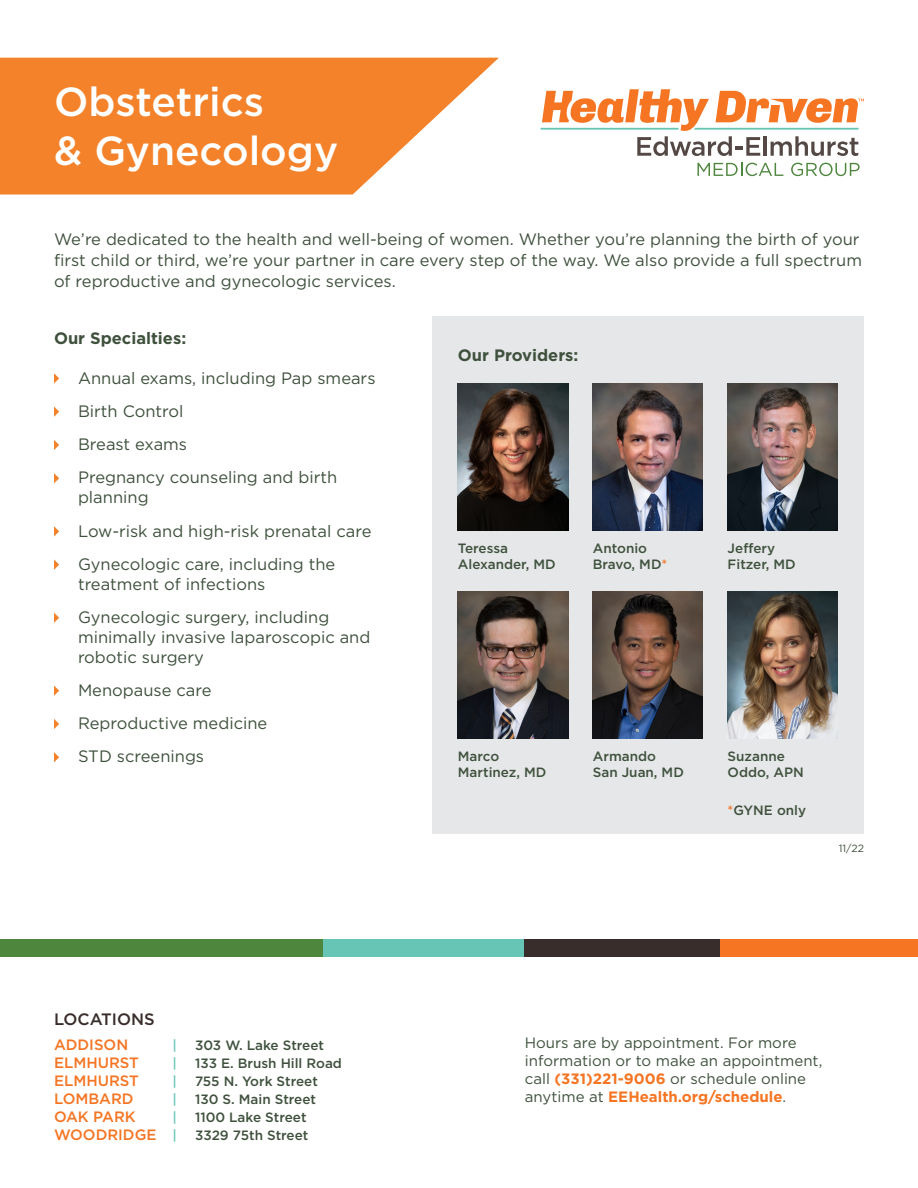
<style>
.page{position:relative;width:918px;height:1188px;background:#fff}
.page>*{position:absolute;margin:0;border:0;box-sizing:border-box;transform-origin:0 0}
.t1{font:500 40.5px/48.6px "Gotham";color:#fff}
.t2{font:16.5px/19.8px "Gotham";color:#3f513d}
.t3{font:700 16.5px "Gotham";color:#3f513d}
.t4{font:500 16.5px "Gotham";color:#382d2b}
.t5{font:700 15px/18px "Gotham";color:#f57523}
.t6{font:15px "Gotham";color:#3f513d}
.t7{font:500 15px "Gotham";color:#f57523}
.t8{font:500 13.5px/16.2px "Gotham";color:#3f513d}
.t9{font:500 13.5px "Gotham";color:#66c5b4}
.t10{font:10.5px "Gotham";color:#3f513d}
.s1{font-size:13.5px;color:#66c5b4}
.s2{color:#f57523}
.s3{font-weight:400;color:#3f513d}
</style>
<div class="page">
<div style="left:432px;top:316px;width:432px;height:518px;background:#e6e7e9"></div>
<svg style="left:0;top:58px;width:499px;height:137px;background:#f5944a"></svg>
<svg style="left:54px;top:373px;width:5px;height:11px"></svg>
<svg style="left:54px;top:407px;width:5px;height:10px"></svg>
<svg style="left:54px;top:440px;width:5px;height:10px"></svg>
<svg style="left:54px;top:473px;width:5px;height:10px"></svg>
<svg style="left:54px;top:526px;width:5px;height:11px"></svg>
<svg style="left:54px;top:560px;width:5px;height:10px"></svg>
<svg style="left:54px;top:613px;width:5px;height:10px"></svg>
<svg style="left:54px;top:686px;width:5px;height:10px"></svg>
<svg style="left:54px;top:719px;width:5px;height:10px"></svg>
<svg style="left:54px;top:752px;width:5px;height:10px"></svg>
<img style="left:458px;top:383px;width:110px;height:147px">
<img style="left:458px;top:591px;width:110px;height:147px">
<img style="left:593px;top:591px;width:110px;height:147px">
<img style="left:728px;top:591px;width:110px;height:147px">
<img style="left:593px;top:383px;width:110px;height:147px">
<img style="left:728px;top:383px;width:110px;height:147px">
<div style="left:0;top:939px;width:323px;height:17px;background:#4e863d"></div>
<div style="left:323px;top:939px;width:202px;height:17px;background:#66c5b4"></div>
<div style="left:525px;top:939px;width:195px;height:17px;background:#382d2b"></div>
<div style="left:720px;top:939px;width:198px;height:17px;background:#f57523"></div>
<hr style="left:541px;top:128px;width:138px;height:2px;background:#66c5b4">
<svg style="left:542px;top:89px;width:322px;height:67px"></svg>
<svg style="left:697px;top:163px;width:86px;height:13px"></svg>
<svg style="left:791px;top:163px;width:69px;height:13px"></svg>
<p class="t1" style="left:54px;top:77px;width:286px">Obstetrics<br>&amp; Gynecology</p>
<p class="t2" style="left:54px;top:228px;width:810px;line-height:21px">We’re dedicated to the health and well-being of women. Whether you’re planning the birth of your first child or third, we’re your partner in care every step of the way. We also provide a full spectrum of reproductive and gynecologic services.</p>
<p class="t3" style="left:54px;top:329px;width:134px">Our Specialties:</p>
<p class="t2" style="left:78px;top:367px;width:299px">Annual exams, including Pap smears</p>
<p class="t2" style="left:78px;top:401px;width:107px">Birth Control</p>
<p class="t2" style="left:78px;top:434px;width:111px">Breast exams</p>
<p class="t2" style="left:78px;top:467px;width:261px">Pregnancy counseling and birth planning</p>
<p class="t2" style="left:78px;top:520px;width:295px">Low-risk and high-risk prenatal care</p>
<p class="t2" style="left:78px;top:554px;width:259px">Gynecologic care, including the treatment of infections</p>
<p class="t2" style="left:78px;top:607px;width:294px">Gynecologic surgery, including minimally invasive laparoscopic and robotic surgery</p>
<p class="t2" style="left:78px;top:680px;width:135px">Menopause care</p>
<p class="t2" style="left:78px;top:713px;width:191px">Reproductive medicine</p>
<p class="t2" style="left:78px;top:746px;width:128px">STD screenings</p>
<p class="t4" style="left:54px;top:1010px;width:102px">LOCATIONS</p>
<p class="t7" style="left:54px;top:1036px;width:76px">ADDISON</p>
<p class="t9" style="left:172px;top:1038px;width:6px">|</p>
<p class="t8" style="left:195px;top:1037px;width:131px">303 W. Lake Street</p>
<p class="t7" style="left:54px;top:1054px;width:87px">ELMHURST</p>
<p class="t9" style="left:172px;top:1056px;width:6px">|</p>
<p class="t8" style="left:195px;top:1055px;width:149px">133 E. Brush Hill Road</p>
<p class="t7" style="left:54px;top:1072px;width:87px">ELMHURST</p>
<p class="t9" style="left:172px;top:1074px;width:6px">|</p>
<p class="t8" style="left:195px;top:1073px;width:124px">755 N. York Street</p>
<p class="t7" style="left:54px;top:1090px;width:81px">LOMBARD</p>
<p class="t9" style="left:172px;top:1092px;width:6px">|</p>
<p class="t8" style="left:195px;top:1091px;width:123px">130 S. Main Street</p>
<p class="t7" style="left:54px;top:1108px;width:83px">OAK PARK</p>
<p class="t9" style="left:172px;top:1110px;width:6px">|</p>
<p class="t8" style="left:195px;top:1109px;width:113px">1100 Lake Street</p>
<p class="t7" style="left:54px;top:1126px;width:124px">WOODRIDGE <span class="s1">|</span></p>
<p class="t8" style="left:195px;top:1127px;width:115px">3329 75th Street</p>
<p class="t3" style="left:458px;top:346px;width:122px">Our Providers:</p>
<p class="t8" style="left:458px;top:540px;width:99px">Teressa<br>Alexander, MD</p>
<p class="t8" style="left:593px;top:540px;width:76px">Antonio<br>Bravo, MD<span class="s2">*</span></p>
<p class="t8" style="left:728px;top:540px;width:70px">Jeffery<br>Fitzer, MD</p>
<p class="t8" style="left:458px;top:748px;width:90px">Marco<br>Martinez, MD</p>
<p class="t8" style="left:593px;top:748px;width:93px">Armando<br>San Juan, MD</p>
<p class="t8" style="left:728px;top:748px;width:78px">Suzanne<br>Oddo, APN</p>
<p class="t8" style="left:728px;top:802px;width:80px"><span class="s2">*</span>GYNE only</p>
<p class="t10" style="left:839px;top:842px;width:27px">11/22</p>
<p class="t6" style="left:525px;top:1035px;width:273px">Hours are by appointment. For more</p>
<p class="t6" style="left:525px;top:1053px;width:299px">information or to make an appointment,</p>
<p class="t5" style="left:525px;top:1070px;width:283px"><span class="s3">call</span> (331)221-9006 <span class="s3">or schedule online anytime at</span> EEHealth.org/schedule<span class="s3">.</span></p>
</div>
